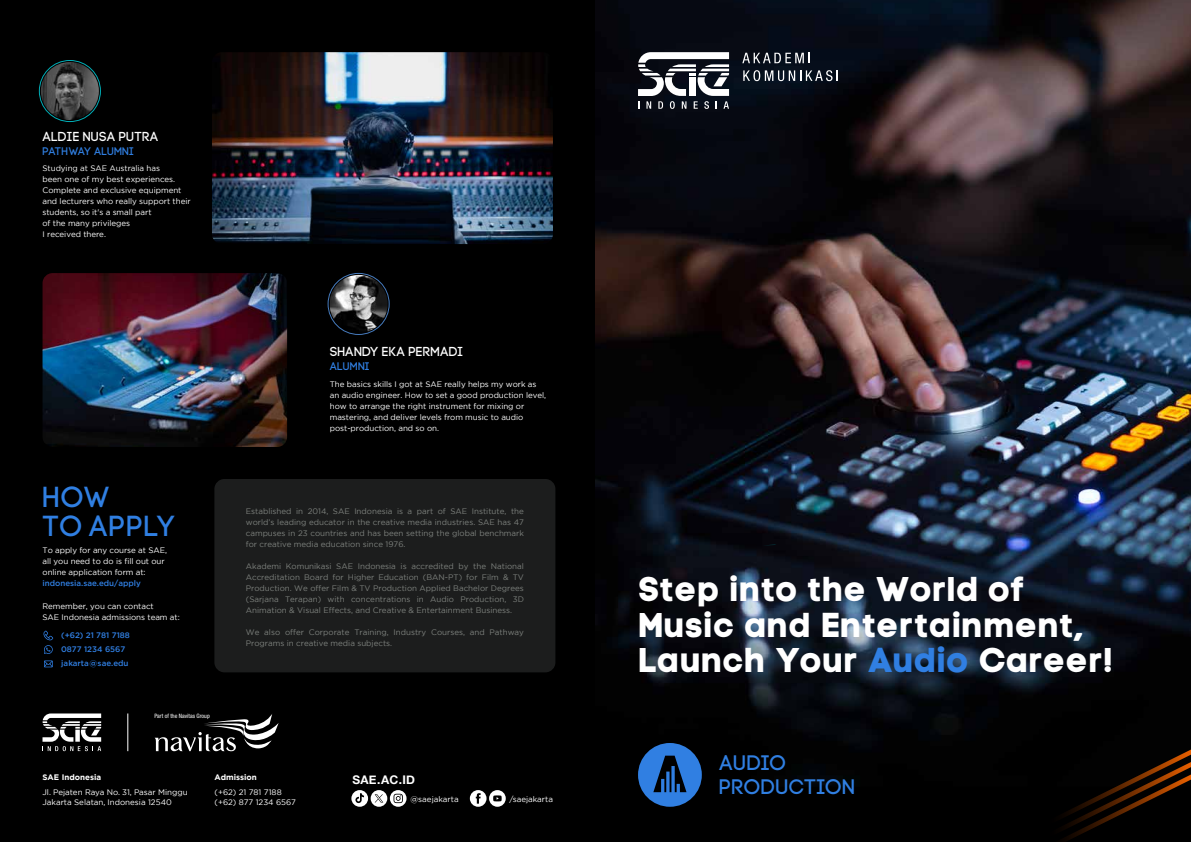
<style>
.page{position:relative;width:1191px;height:842px;background:#fff}
.page>*{position:absolute;margin:0;border:0;box-sizing:border-box;transform-origin:0 0}
.t1{font:34.3px/35.6px "Code Pro Bold LC";letter-spacing:.02em;color:#fff}
.t2{font:29px/29px "Code Pro";letter-spacing:.02em;color:#307fe2}
.t3{font:21px/24px "Code Pro";letter-spacing:.005em;color:#307fe2}
.t4{font:13px "Code Pro";color:#fff}
.t5{font:700 11.9px "Helvetica Neue";letter-spacing:.02em;color:#fff}
.t6{font:11px "Code Pro";color:#307fe2}
.t7{font:8px/11px "Gotham";letter-spacing:-.005em;color:#fff}
.t8{font:8px/11px "Gotham";color:#7d817d;text-align:justify}
.t9{font:500 8px "Gotham";color:#307fe2}
.t10{font:700 8px "Gotham";color:#fff}
.t11{font:condensed 6px "Helvetica Neue LT Std";color:#fff}
.s1{color:#307fe2}
</style>
<div class="page">
<div style="left:0;top:0;width:595px;height:842px;background:#000"></div>
<svg style="left:470px;top:790px;width:36px;height:17px"></svg>
<img style="left:595px;top:0;width:596px;height:842px">
<svg style="left:1048px;top:749px;width:143px;height:93px;background:#100700"></svg>
<svg style="left:762px;top:545px;width:14px;height:1px"></svg>
<svg style="left:638px;top:743px;width:64px;height:64px;background:#1e5191"></svg>
<div style="left:39px;top:60px;width:62px;height:62px;border:1px solid #00afb8;border-radius:50%"></div>
<img style="left:41px;top:62px;width:58px;height:58px;border-radius:29px">
<div style="left:328px;top:273px;width:61px;height:62px;border:1px solid #467bbd;border-radius:50%"></div>
<img style="left:330px;top:275px;width:58px;height:58px">
<svg style="left:42px;top:713px;width:59px;height:38px"></svg>
<hr style="left:128px;top:713px;width:1px;height:38px;background:#fff">
<svg style="left:154px;top:714px;width:125px;height:37px"></svg>
<svg style="left:638px;top:52px;width:91px;height:57px"></svg>
<svg style="left:742px;top:53px;width:68px;height:10px"></svg>
<svg style="left:743px;top:70px;width:95px;height:11px"></svg>
<svg style="left:351px;top:790px;width:55px;height:17px"></svg>
<svg style="left:43px;top:631px;width:10px;height:23px"></svg>
<svg style="left:44px;top:660px;width:9px;height:7px"></svg>
<div style="left:214px;top:479px;width:341px;height:193px;background:#1c1d1d;border-radius:10px"></div>
<img style="left:43px;top:273px;width:244px;height:174px">
<img style="left:212px;top:52px;width:341px;height:192px">
<h3 class="t4" style="left:42px;top:129px;width:117px">ALDIE NUSA PUTRA</h3>
<h3 class="t6" style="left:42px;top:145px;width:93px">PATHWAY ALUMNI</h3>
<p class="t7" style="left:42px;top:163px;width:150px">Studying at SAE Australia has<br>been one of my best experiences.<br>Complete and exclusive equipment and lecturers who really support their students, so it's a small part<br>of the many privileges<br>I received there.</p>
<h2 class="t2" style="left:43px;top:483px;width:135px">HOW<br>TO APPLY</h2>
<p class="t7" style="left:43px;top:545px;width:126px">To apply for any course at SAE, all you need to do is fill out our online application form at:</p>
<p class="t9" style="left:43px;top:578px;width:100px">indonesia.sae.edu/apply</p>
<p class="t7" style="left:43px;top:600px;width:139px">Remember, you can contact<br>SAE Indonesia admissions team at:</p>
<p class="t9" style="left:61px;top:630px;width:70px">(+62) 21 781 7188</p>
<p class="t9" style="left:61px;top:658px;width:69px">jakarta@sae.edu</p>
<p class="t9" style="left:61px;top:644px;width:66px">0877 1234 6567</p>
<p class="t11" style="left:154px;top:712px;width:57px">Part of the Navitas Group</p>
<h3 class="t4" style="left:330px;top:345px;width:135px">SHANDY EKA PERMADI</h3>
<h3 class="t6" style="left:330px;top:361px;width:41px">ALUMNI</h3>
<p class="t7" style="left:330px;top:378px;width:218px">The basics skills I got at SAE really helps my work as an audio engineer. How to set a good production level, how to arrange the right instrument for mixing or mastering, and deliver levels from music to audio post-production, and so on.</p>
<p class="t8" style="left:246px;top:506px;width:280px">Established in 2014, SAE Indonesia is a part of SAE Institute, the world’s leading educator in the creative media industries. SAE has 47 campuses in 23 countries and has been setting the global benchmark for creative media education since 1976.</p>
<p class="t8" style="left:246px;top:561px;width:280px">Akademi Komunikasi SAE Indonesia is accredited by the National Accreditation Board for Higher Education (BAN-PT) for Film &amp; TV Production. We offer Film &amp; TV Production Applied Bachelor Degrees (Sarjana Terapan) with concentrations in Audio Production, 3D Animation &amp; Visual Effects, and Creative &amp; Entertainment Business.</p>
<p class="t8" style="left:246px;top:627px;width:280px">We also offer Corporate Training, Industry Courses, and Pathway<br>Programs in creative media subjects.</p>
<p class="t10" style="left:42px;top:772px;width:60px">SAE Indonesia</p>
<p class="t7" style="left:42px;top:787px;width:147px;line-height:10px">Jl. Pejaten Raya No. 31, Pasar Minggu<br>Jakarta Selatan, Indonesia 12540</p>
<p class="t10" style="left:214px;top:772px;width:44px">Admission</p>
<p class="t7" style="left:214px;top:787px;width:83px;line-height:10px">(+62) 21 781 7188 (+62) 877 1234 6567</p>
<p class="t7" style="left:410px;top:794px;width:50px">@saejakarta</p>
<p class="t7" style="left:509px;top:794px;width:45px">/saejakarta</p>
<h3 class="t5" style="left:352px;top:770px;width:64px">SAE.AC.ID</h3>
<h1 class="t1" style="left:638px;top:571px;width:477px">Step into the World of<br>Music and Entertainment,<br>Launch Your <span class="s1">Audio</span> Career!</h1>
<h3 class="t3" style="left:719px;top:751px;width:138px">AUDIO<br>PRODUCTION</h3>
</div>
